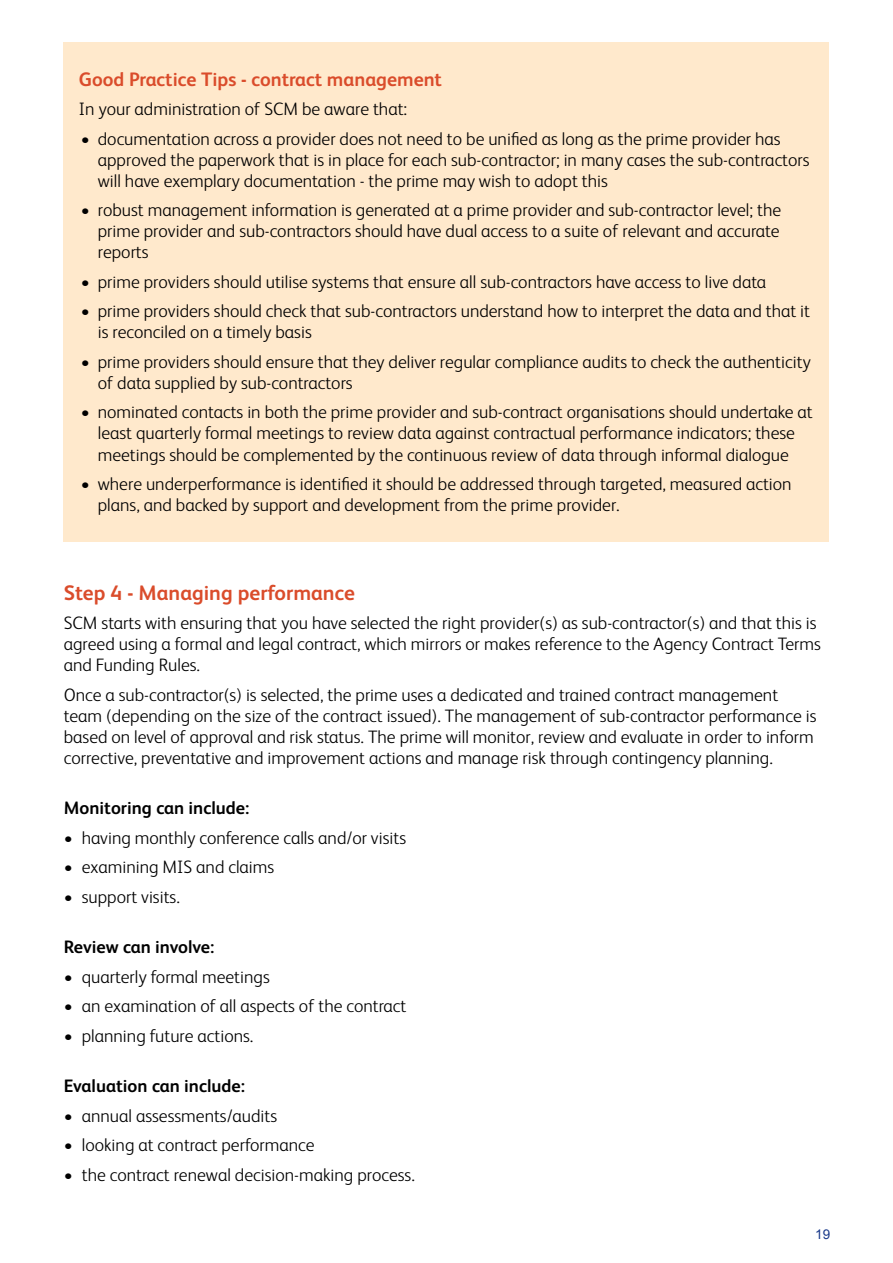
<style>
.page{position:relative;width:893px;height:1263px;background:#fff}
.page>*{position:absolute;margin:0;border:0;box-sizing:border-box;transform-origin:0 0}
.t1{font:700 21px "FS Albert";color:#da4c2b}
.t2{font:700 19.5px "FS Albert";color:#da4c2b}
.t3{font:300 18px/21px "FS Albert";color:#000}
.t4{font:700 18px "FS Albert";color:#000}
.t5{font:13.5px "Arial";color:#19398a}
</style>
<div class="page">
<div style="left:64px;top:43px;width:765px;height:499px;background:#ffe9cc"></div>
<p class="t2" style="left:79px;top:66px;width:365px">Good Practice Tips - contract management</p>
<p class="t3" style="left:79px;top:98px;width:330px">In your administration of SCM be aware that:</p>
<p class="t3" style="left:98px;top:127px;width:713px;text-indent:-17px">• documentation across a provider does not need to be unified as long as the prime provider has approved the paperwork that is in place for each sub-contractor; in many cases the sub-contractors will have exemplary documentation - the prime may wish to adopt this</p>
<p class="t3" style="left:98px;top:199px;width:685px;text-align:justify;text-indent:-17px">• robust management information is generated at a prime provider and sub-contractor level; the prime provider and sub-contractors should have dual access to a suite of relevant and accurate reports</p>
<p class="t3" style="left:81px;top:270px;width:687px">• prime providers should utilise systems that ensure all sub-contractors have access to live data</p>
<p class="t3" style="left:98px;top:300px;width:714px;text-indent:-17px">• prime providers should check that sub-contractors understand how to interpret the data and that it is reconciled on a timely basis</p>
<p class="t3" style="left:98px;top:350px;width:715px;text-indent:-17px">• prime providers should ensure that they deliver regular compliance audits to check the authenticity of data supplied by sub-contractors</p>
<p class="t3" style="left:81px;top:401px;width:733px;text-align:center">• nominated contacts in both the prime provider and sub-contract organisations should undertake at least quarterly formal meetings to review data against contractual performance indicators; these meetings should be complemented by the continuous review of data through informal dialogue</p>
<p class="t3" style="left:98px;top:472px;width:695px;text-indent:-17px">• where underperformance is identified it should be addressed through targeted, measured action plans, and backed by support and development from the prime provider.</p>
<p class="t1" style="left:64px;top:578px;width:293px">Step 4 - Managing performance</p>
<p class="t3" style="left:64px;top:611px;width:759px">SCM starts with ensuring that you have selected the right provider(s) as sub-contractor(s) and that this is agreed using a formal and legal contract, which mirrors or makes reference to the Agency Contract Terms and Funding Rules.</p>
<p class="t3" style="left:64px;top:683px;width:754px">Once a sub-contractor(s) is selected, the prime uses a dedicated and trained contract management team (depending on the size of the contract issued). The management of sub-contractor performance is based on level of approval and risk status. The prime will monitor, review and evaluate in order to inform corrective, preventative and improvement actions and manage risk through contingency planning.</p>
<p class="t4" style="left:64px;top:796px;width:187px">Monitoring can include:</p>
<p class="t3" style="left:64px;top:826px;width:344px">• having monthly conference calls and/or visits</p>
<p class="t3" style="left:64px;top:855px;width:212px">• examining MIS and claims</p>
<p class="t3" style="left:64px;top:885px;width:118px">• support visits.</p>
<p class="t4" style="left:64px;top:935px;width:152px">Review can involve:</p>
<p class="t3" style="left:64px;top:965px;width:208px">• quarterly formal meetings</p>
<p class="t3" style="left:64px;top:994px;width:344px">• an examination of all aspects of the contract</p>
<p class="t3" style="left:64px;top:1024px;width:191px">• planning future actions.</p>
<p class="t4" style="left:64px;top:1074px;width:183px">Evaluation can include:</p>
<p class="t3" style="left:64px;top:1104px;width:215px">• annual assessments/audits</p>
<p class="t3" style="left:64px;top:1134px;width:252px">• looking at contract performance</p>
<p class="t3" style="left:64px;top:1163px;width:353px">• the contract renewal decision-making process.</p>
<p class="t5" style="left:815px;top:1225px;width:17px">19</p>
</div>
